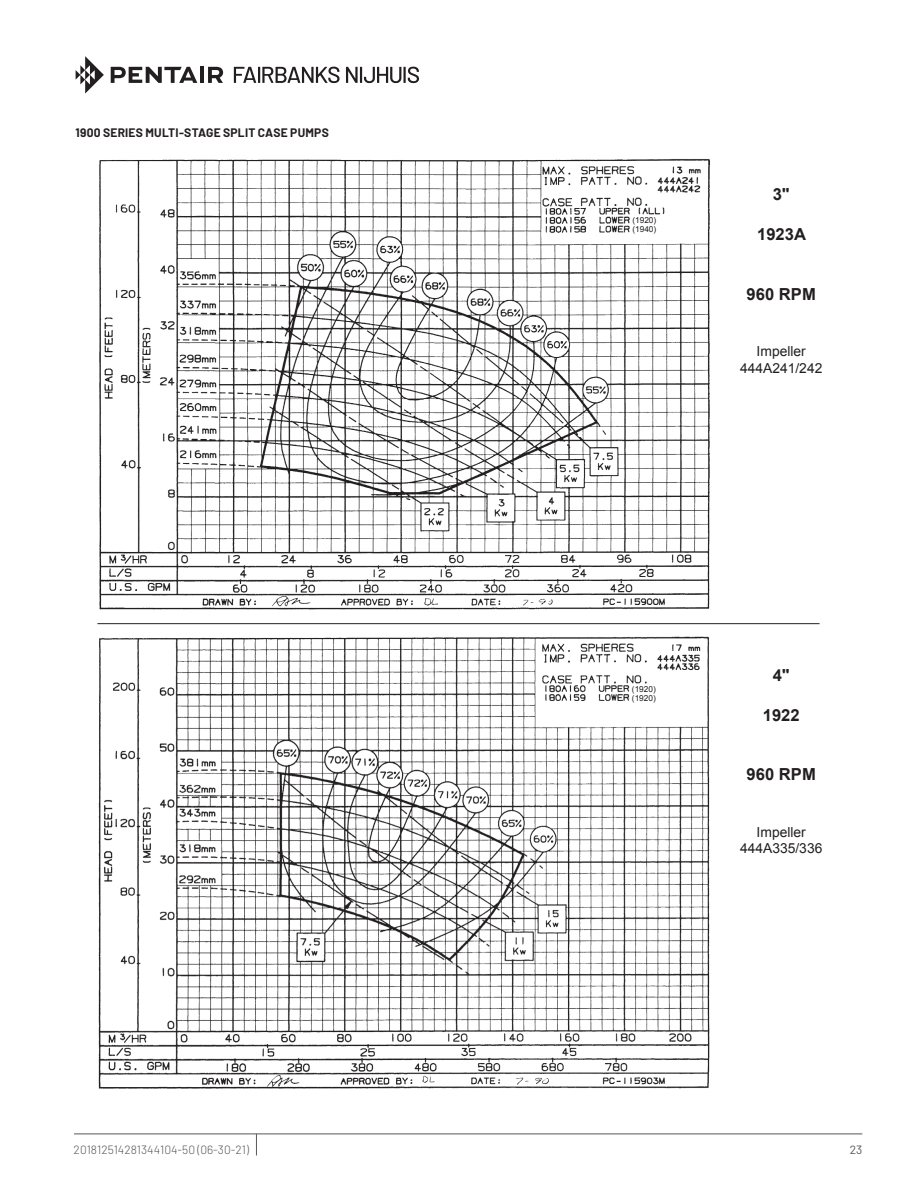
<style>
.page{position:relative;width:918px;height:1188px;background:#fff}
.page>*{position:absolute;margin:0;border:0;box-sizing:border-box;transform-origin:0 0}
.t1{font:700 16.65px "Arial";color:#231f20}
.t2{font:13.8px/16.6px "Arial";color:#231f20;text-align:center}
.t3{font:700 12px "Barlow";letter-spacing:.02em;color:#231f20}
.t4{font:300 12px "Barlow";color:#57585a}
.t5{font:12px "Barlow";color:#57585a}
.t6{font:8.25px/9px "Arial";color:#231f20}
</style>
<div class="page">
<svg style="left:234px;top:67px;width:106px;height:16px"></svg>
<svg style="left:346px;top:67px;width:73px;height:16px"></svg>
<svg style="left:76px;top:56px;width:28px;height:38px"></svg>
<svg style="left:111px;top:67px;width:86px;height:16px"></svg>
<hr style="left:200px;top:67px;width:4px;height:16px;background:#231f20">
<svg style="left:208px;top:67px;width:15px;height:16px"></svg>
<hr style="left:97px;top:623px;width:723px;height:1px;background:#231f20">
<img style="left:99px;top:159px;width:610px;height:450px">
<img style="left:98px;top:637px;width:611px;height:451px">
<hr style="left:74px;top:1134px;width:788px;height:1px;background:#57585a">
<svg style="left:256px;top:1135px;width:1px;height:20px"></svg>
<p class="t3" style="left:76px;top:124px;width:255px">1900 SERIES MULTI-STAGE SPLIT CASE PUMPS</p>
<p class="t6" style="left:632px;top:216px;width:25px">(1920) (1940)</p>
<p class="t1" style="left:773px;top:184px;width:19px">3"</p>
<p class="t1" style="left:757px;top:223px;width:50px">1923A</p>
<p class="t1" style="left:747px;top:283px;width:71px">960 RPM</p>
<p class="t2" style="left:740px;top:343px;width:84px">Impeller<br>444A241/242</p>
<p class="t6" style="left:632px;top:684px;width:25px">(1920) (1920)</p>
<p class="t1" style="left:773px;top:664px;width:19px">4"</p>
<p class="t1" style="left:763px;top:704px;width:38px">1922</p>
<p class="t1" style="left:747px;top:763px;width:71px">960 RPM</p>
<p class="t2" style="left:740px;top:824px;width:84px">Impeller<br>444A335/336</p>
<p class="t4" style="left:74px;top:1141px;width:177px">201812514281344104-50 (06-30-21)</p>
<p class="t5" style="left:850px;top:1141px;width:14px">23</p>
</div>
